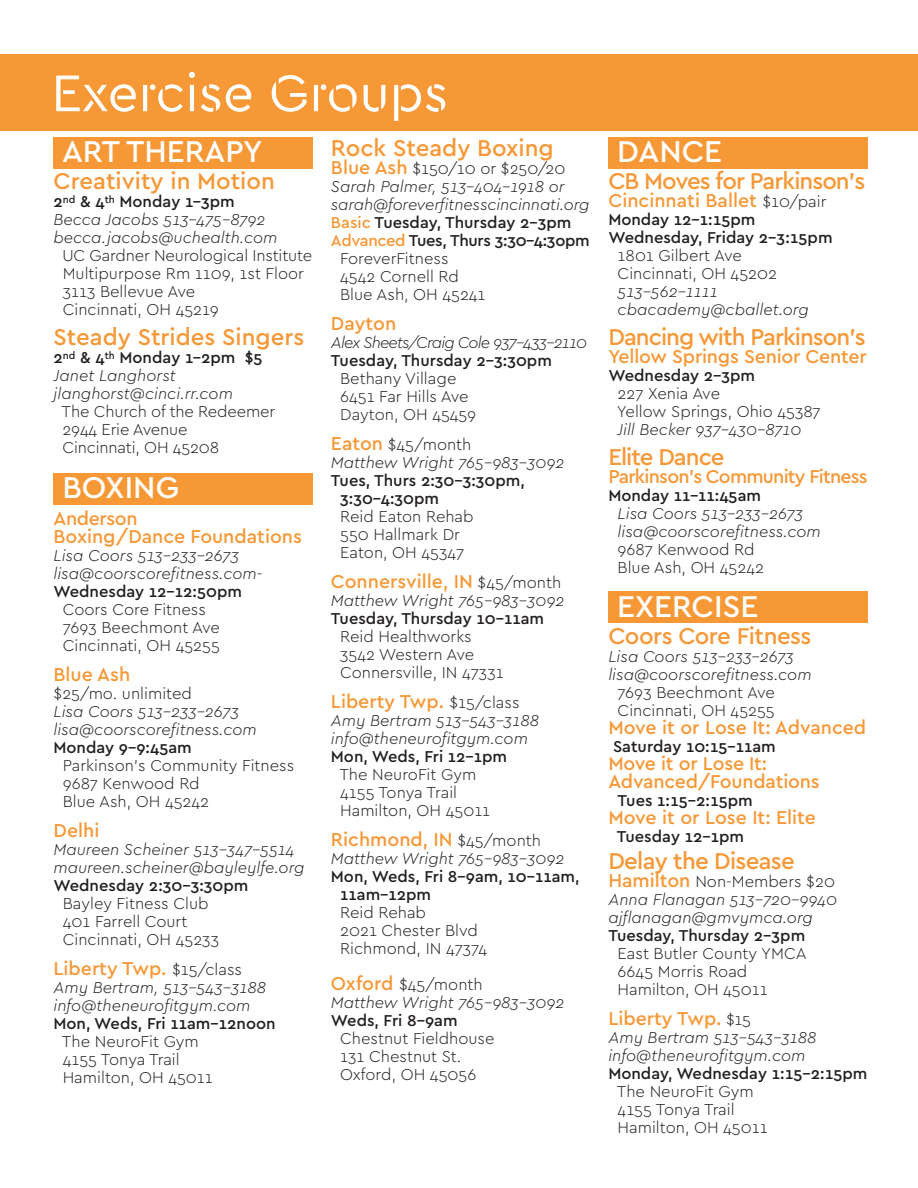
<style>
.page{position:relative;width:918px;height:1188px;background:#fff}
.page>*{position:absolute;margin:0;border:0;box-sizing:border-box;transform-origin:0 0}
.t1{font:54px "Cera Stencil PRO";color:#fff}
.t2{font:500 31.5px "Cera PRO";color:#fff}
.t3{font:500 24px "Cera PRO";letter-spacing:-.025em;color:#f79837}
.t4{font:500 24px "Cera PRO";color:#f79837}
.t5{font:500 19.5px/18px "Cera PRO";color:#f79837}
.t6{font:500 19.5px "Cera PRO";letter-spacing:-.04em;color:#f79837}
.t7{font:300 16.5px/18px "Cera PRO";color:#231f20}
.t8{font:italic 300 16.5px/18px "Cera PRO";color:#231f20}
.t9{font:500 16.5px/18px "Cera PRO";color:#231f20}
.t10{font:italic 300 16.5px "Cera PRO";letter-spacing:-.05em;color:#231f20}
.t11{font:500 16.5px "Cera PRO";letter-spacing:-.02em;color:#231f20}
.s1{font-weight:500;font-style:normal}
.s2{font-weight:300;font-size:16.5px;color:#231f20}
.s3{font-weight:500;font-size:19.5px;color:#f79837}
.s4{color:#f79837}
.s5{font-weight:500;font-style:normal;font-size:19.5px;color:#f79837}
.s6{font-style:normal}
</style>
<div class="page">
<div style="left:0;top:54px;width:918px;height:76px;background:#f79837"></div>
<div style="left:54px;top:137px;width:259px;height:31px;background:#f79837"></div>
<div style="left:54px;top:473px;width:259px;height:31px;background:#f79837"></div>
<div style="left:608px;top:137px;width:260px;height:31px;background:#f79837"></div>
<div style="left:608px;top:591px;width:260px;height:32px;background:#f79837"></div>
<h1 class="t1" style="left:51px;top:57px;width:398px">Exercise Groups</h1>
<h2 class="t2" style="left:62px;top:131px;width:202px">ART THERAPY</h2>
<h3 class="t4" style="left:54px;top:165px;width:223px">Creativity in Motion</h3>
<p class="t8" style="left:54px;top:192px;width:225px"><span class="s1">2</span><sup>nd</sup> <span class="s1">&amp; 4</span><sup>th</sup> <span class="s1">Monday 1–3pm<br></span>Becca Jacobs 513-475-8792 becca.jacobs@uchealth.com</p>
<p class="t7" style="left:62px;top:246px;width:251px">UC Gardner Neurological Institute<br>Multipurpose Rm 1109, 1st Floor<br>3113 Bellevue Ave<br>Cincinnati, OH 45219</p>
<h3 class="t4" style="left:54px;top:321px;width:252px">Steady Strides Singers</h3>
<p class="t8" style="left:54px;top:348px;width:211px"><span class="s1">2</span><sup>nd</sup> <span class="s1">&amp; 4</span><sup>th</sup> <span class="s1">Monday 1–2pm $5<br></span>Janet Langhorst jlanghorst@cinci.rr.com</p>
<p class="t7" style="left:62px;top:402px;width:215px">The Church of the Redeemer<br>2944 Erie Avenue<br>Cincinnati, OH 45208</p>
<h2 class="t2" style="left:62px;top:467px;width:118px">BOXING</h2>
<p class="t5" style="left:54px;top:509px;width:250px">Anderson<br>Boxing/Dance Foundations</p>
<p class="t8" style="left:54px;top:546px;width:210px">Lisa Coors 513-233-2673 lisa@coorscorefitness.com-</p>
<p class="t9" style="left:54px;top:582px;width:190px">Wednesday 12–12:50pm</p>
<p class="t7" style="left:63px;top:600px;width:159px">Coors Core Fitness<br>7693 Beechmont Ave<br>Cincinnati, OH 45255</p>
<p class="t5" style="left:54px;top:665px;width:78px">Blue Ash</p>
<p class="t7" style="left:54px;top:684px;width:140px">$25/mo. unlimited</p>
<p class="t8" style="left:54px;top:702px;width:205px">Lisa Coors 513-233-2673 lisa@coorscorefitness.com</p>
<p class="t9" style="left:54px;top:738px;width:140px">Monday 9–9:45am</p>
<p class="t7" style="left:63px;top:756px;width:233px">Parkinson's Community Fitness<br>9687 Kenwood Rd<br>Blue Ash, OH 45242</p>
<p class="t5" style="left:54px;top:821px;width:47px">Delhi</p>
<p class="t8" style="left:54px;top:840px;width:253px">Maureen Scheiner 513-347-5514 maureen.scheiner@bayleylfe.org</p>
<p class="t9" style="left:54px;top:876px;width:196px">Wednesday 2:30–3:30pm</p>
<p class="t7" style="left:63px;top:894px;width:158px">Bayley Fitness Club<br>401 Farrell Court<br>Cincinnati, OH 45233</p>
<p class="t5" style="left:54px;top:959px;width:190px">Liberty Twp. <span class="s2">$15/class</span></p>
<p class="t8" style="left:54px;top:978px;width:214px">Amy Bertram, 513-543-3188 info@theneurofitgym.com</p>
<p class="t9" style="left:54px;top:1014px;width:224px">Mon, Weds, Fri 11am–12noon</p>
<p class="t7" style="left:62px;top:1032px;width:152px">The NeuroFit Gym<br>4155 Tonya Trail<br>Hamilton, OH 45011</p>
<h3 class="t4" style="left:331px;top:132px;width:224px">Rock Steady Boxing</h3>
<p class="t7" style="left:331px;top:159px;width:236px"><span class="s3">Blue Ash</span> $150/10 or $250/20</p>
<p class="t8" style="left:331px;top:177px;width:235px">Sarah Palmer, 513-404-1918 or</p>
<p class="t8" style="left:331px;top:195px;width:260px">sarah@foreverfitnesscincinnati.org</p>
<p class="t9" style="left:331px;top:213px;width:242px"><span class="s4">Basic</span> Tuesday, Thursday 2–3pm</p>
<p class="t11" style="left:331px;top:230px;width:260px"><span class="s4">Advanced</span> Tues, Thurs 3:30–4:3opm</p>
<p class="t7" style="left:340px;top:249px;width:110px">ForeverFitness</p>
<p class="t7" style="left:340px;top:267px;width:120px">4542 Cornell Rd</p>
<p class="t7" style="left:340px;top:285px;width:147px">Blue Ash, OH 45241</p>
<p class="t5" style="left:331px;top:314px;width:67px">Dayton</p>
<p class="t10" style="left:331px;top:332px;width:258px">Alex Sheets/Craig Cole 937-433-2110</p>
<p class="t9" style="left:331px;top:351px;width:222px">Tuesday, Thursday 2–3:30pm</p>
<p class="t7" style="left:340px;top:369px;width:138px">Bethany Village<br>6451 Far Hills Ave<br>Dayton, OH 45459</p>
<p class="t8" style="left:331px;top:435px;width:235px"><span class="s5">Eaton</span> <span class="s6">$45/month<br></span>Matthew Wright 765-983-3092</p>
<p class="t9" style="left:340px;top:471px;width:186px;text-indent:-9px">Tues, Thurs 2:30–3:30pm,<br>3:30–4:30pm</p>
<p class="t7" style="left:340px;top:507px;width:135px">Reid Eaton Rehab<br>550 Hallmark Dr<br>Eaton, OH 45347</p>
<p class="t5" style="left:331px;top:572px;width:232px">Connersville, IN <span class="s2">$45/month</span></p>
<p class="t8" style="left:331px;top:591px;width:235px">Matthew Wright 765-983-3092</p>
<p class="t9" style="left:331px;top:609px;width:215px">Tuesday, Thursday 10–11am</p>
<p class="t7" style="left:340px;top:627px;width:165px">Reid Healthworks<br>3542 Western Ave<br>Connersville, IN 47331</p>
<p class="t5" style="left:331px;top:692px;width:190px">Liberty Twp. <span class="s2">$15/class</span></p>
<p class="t8" style="left:331px;top:711px;width:210px">Amy Bertram 513-543-3188 info@theneurofitgym.com</p>
<p class="t9" style="left:331px;top:747px;width:178px">Mon, Weds, Fri 12–1pm</p>
<p class="t7" style="left:339px;top:765px;width:152px">The NeuroFit Gym<br>4155 Tonya Trail<br>Hamilton, OH 45011</p>
<p class="t5" style="left:331px;top:830px;width:212px">Richmond, IN <span class="s2">$45/month</span></p>
<p class="t8" style="left:331px;top:849px;width:235px">Matthew Wright 765-983-3092</p>
<p class="t9" style="left:340px;top:867px;width:241px;text-indent:-9px">Mon, Weds, Fri 8–9am, 10–11am,<br>11am–12pm</p>
<p class="t7" style="left:340px;top:903px;width:148px">Reid Rehab<br>2021 Chester Blvd<br>Richmond, IN 47374</p>
<p class="t8" style="left:331px;top:975px;width:235px"><span class="s5">Oxford</span> <span class="s6">$45/month<br></span>Matthew Wright 765-983-3092</p>
<p class="t9" style="left:331px;top:1011px;width:128px">Weds, Fri 8–9am</p>
<p class="t7" style="left:340px;top:1029px;width:156px">Chestnut Fieldhouse<br>131 Chestnut St.<br>Oxford, OH 45056</p>
<h2 class="t2" style="left:617px;top:131px;width:107px">DANCE</h2>
<h3 class="t3" style="left:608px;top:165px;width:258px">CB Moves for Parkinson's</h3>
<p class="t5" style="left:608px;top:191px;width:220px">Cincinnati Ballet <span class="s2">$10/pair</span></p>
<p class="t9" style="left:608px;top:210px;width:226px">Monday 12-1:15pm<br>Wednesday, Friday 2-3:15pm</p>
<p class="t7" style="left:618px;top:246px;width:161px">1801 Gilbert Ave<br>Cincinnati, OH 45202</p>
<p class="t8" style="left:618px;top:282px;width:193px">513-562-1111 cbacademy@cballet.org</p>
<h3 class="t3" style="left:608px;top:321px;width:259px">Dancing with Parkinson's</h3>
<p class="t5" style="left:608px;top:347px;width:260px">Yellow Springs Senior Center</p>
<p class="t9" style="left:608px;top:366px;width:148px">Wednesday 2-3pm</p>
<p class="t7" style="left:617px;top:384px;width:205px">227 Xenia Ave<br>Yellow Springs, Ohio 45387</p>
<p class="t8" style="left:617px;top:420px;width:186px">Jill Becker 937-430-8710</p>
<h3 class="t3" style="left:608px;top:441px;width:118px">Elite Dance</h3>
<p class="t6" style="left:608px;top:464px;width:261px">Parkinson's Community Fitness</p>
<p class="t9" style="left:608px;top:486px;width:154px">Monday 11-11:45am</p>
<p class="t8" style="left:618px;top:504px;width:205px">Lisa Coors 513-233-2673 lisa@coorscorefitness.com</p>
<p class="t7" style="left:618px;top:540px;width:148px">9687 Kenwood Rd<br>Blue Ash, OH 45242</p>
<h2 class="t2" style="left:617px;top:585px;width:143px">EXERCISE</h2>
<h3 class="t3" style="left:608px;top:620px;width:205px">Coors Core Fitness</h3>
<p class="t8" style="left:608px;top:647px;width:205px">Lisa Coors 513-233-2673 lisa@coorscorefitness.com</p>
<p class="t7" style="left:618px;top:683px;width:159px">7693 Beechmont Ave<br>Cincinnati, OH 45255</p>
<p class="t5" style="left:608px;top:717px;width:259px">Move it or Lose It: Advanced</p>
<p class="t9" style="left:613px;top:737px;width:164px">Saturday 10:15–11am</p>
<p class="t5" style="left:608px;top:753px;width:213px">Move it or Lose It:<br>Advanced/Foundations</p>
<p class="t9" style="left:618px;top:791px;width:137px">Tues 1:15-2:15pm</p>
<p class="t5" style="left:608px;top:807px;width:209px">Move it or Lose It: Elite</p>
<p class="t9" style="left:617px;top:827px;width:129px">Tuesday 12–1pm</p>
<h3 class="t3" style="left:608px;top:845px;width:188px">Delay the Disease</h3>
<p class="t8" style="left:608px;top:872px;width:230px"><span class="s5">Hamilton</span> <span class="s6">Non-Members $20<br></span>Anna Flanagan 513-720-9940 ajflanagan@gmvymca.org</p>
<p class="t9" style="left:608px;top:926px;width:198px">Tuesday, Thursday 2–3pm</p>
<p class="t7" style="left:618px;top:944px;width:191px">East Butler County YMCA<br>6645 Morris Road<br>Hamilton, OH 45011</p>
<p class="t5" style="left:608px;top:1008px;width:144px">Liberty Twp. <span class="s2">$15</span></p>
<p class="t8" style="left:608px;top:1028px;width:210px">Amy Bertram 513-543-3188 info@theneurofitgym.com</p>
<p class="t9" style="left:608px;top:1064px;width:260px">Monday, Wednesday 1:15–2:15pm</p>
<p class="t7" style="left:617px;top:1082px;width:152px">The NeuroFit Gym<br>4155 Tonya Trail<br>Hamilton, OH 45011</p>
</div>
